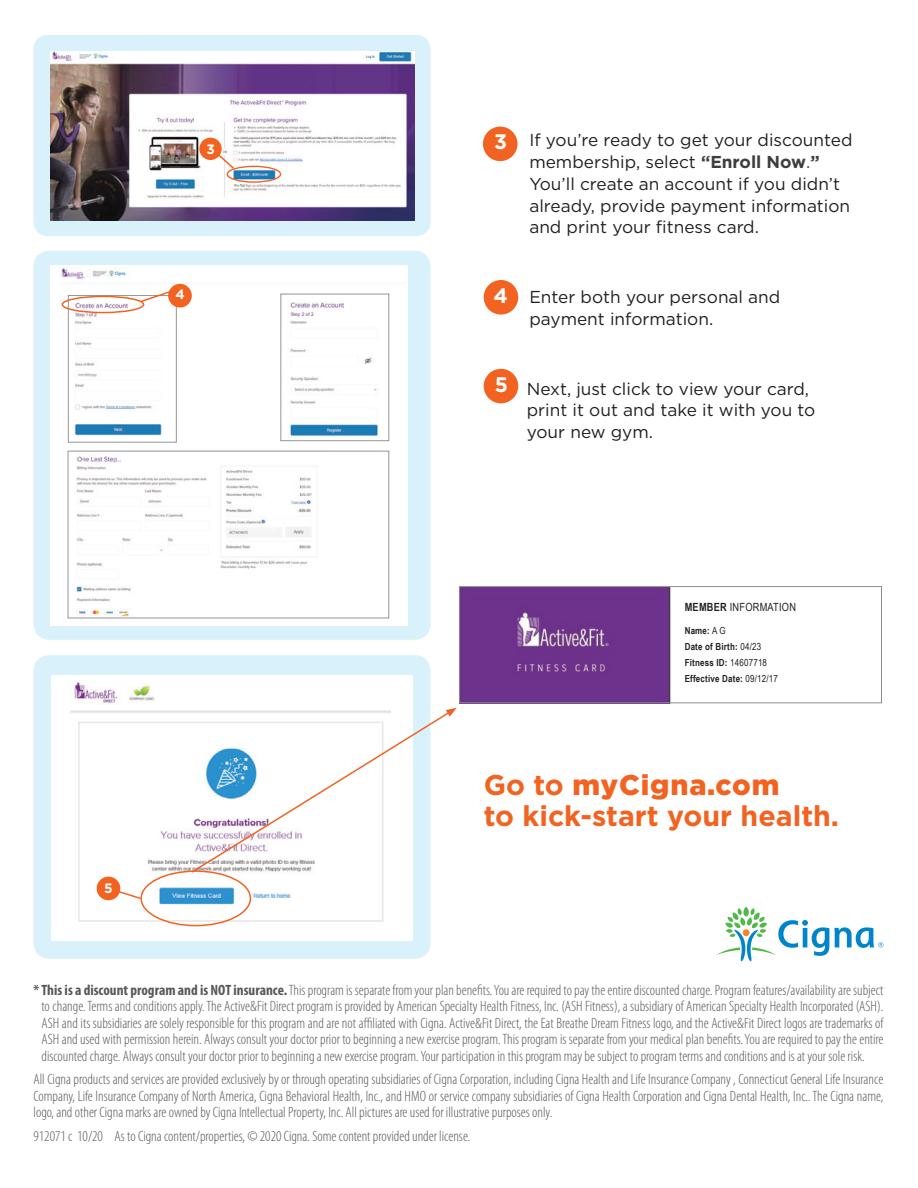
<style>
.page{position:relative;width:918px;height:1188px;background:#fff}
.page>*{position:absolute;margin:0;border:0;box-sizing:border-box;transform-origin:0 0}
.t1{font:700 28.5px/31.5px "Gotham";color:#f26221}
.t2{font:700 21px "Gotham";color:#fff}
.t3{font:17.25px/21.8px "Gotham";color:#231f20}
.Legal_copy_Cat{font:300 condensed 15px/16.5px "Myriad Pro";color:#57585a;text-align:justify}
.t4{font:700 13.5px "Gotham";color:#fff}
.t5{font:11.25px "Arial Narrow";letter-spacing:.02em;color:#231f20}
.t6{font:700 9.75px "Arial Narrow";letter-spacing:.02em;color:#231f20}
.s1{font-weight:700;color:#3e3e3f}
.s2{color:#3e3e3f}
.s3{font-weight:700}
.s4{font-weight:400}
.s5{font-weight:900}
</style>
<div class="page">
<svg style="left:717px;top:907px;width:166px;height:54px"></svg>
<div style="left:33px;top:35px;width:398px;height:201px;background:#d8f1fb;border-radius:14px"></div>
<img style="left:50px;top:51px;width:364px;height:169px">
<div style="left:33px;top:251px;width:397px;height:389px;background:#d8f1fb;border-radius:16px"></div>
<div style="left:50px;top:265px;width:358px;height:360px;background:#fff"></div>
<img style="left:61px;top:268px;width:129px;height:21px">
<img style="left:70px;top:298px;width:102px;height:138px">
<div style="left:68px;top:296px;width:108px;height:146px;border:1px solid #939598"></div>
<img style="left:289px;top:302px;width:89px;height:134px">
<div style="left:281px;top:294px;width:108px;height:147px;border:1px solid #939598"></div>
<img style="left:76px;top:456px;width:241px;height:160px">
<div style="left:68px;top:451px;width:321px;height:167px;border:1px solid #939598"></div>
<svg style="left:139px;top:288px;width:32px;height:15px"></svg>
<div style="left:62px;top:296px;width:82px;height:17px;border:2px solid #f26221;border-radius:50%"></div>
<div style="left:168px;top:284px;width:24px;height:24px;background:#f26221;border-radius:50%"></div>
<div style="left:484px;top:280px;width:34px;height:35px;background:#f26221;border-radius:50%"></div>
<div style="left:484px;top:369px;width:34px;height:34px;background:#f26221;border-radius:50%"></div>
<div style="left:227px;top:166px;width:54px;height:17px;border:1px solid #f26221;border-radius:50%"></div>
<img style="left:461px;top:588px;width:209px;height:113px">
<div style="left:459px;top:586px;width:423px;height:117px;border:1px solid #8e8e8f"></div>
<div style="left:483px;top:127px;width:35px;height:34px;background:#f26221;border-radius:50%"></div>
<svg style="left:211px;top:148px;width:25px;height:22px"></svg>
<div style="left:199px;top:138px;width:23px;height:22px;background:#f26221;border-radius:50%"></div>
<div style="left:34px;top:655px;width:396px;height:304px;background:#d8f1fb;border-radius:16px"></div>
<div style="left:51px;top:675px;width:362px;height:265px;background:#fff"></div>
<img style="left:71px;top:682px;width:119px;height:31px">
<img style="left:144px;top:831px;width:147px;height:85px">
<div style="left:78px;top:722px;width:306px;height:200px;border:2px solid #e8e9e7"></div>
<div style="left:140px;top:870px;width:111px;height:56px;border:2px solid #f26221;border-radius:50%"></div>
<svg style="left:112px;top:887px;width:30px;height:13px"></svg>
<div style="left:97px;top:877px;width:23px;height:23px;background:#f26221;border-radius:50%"></div>
<svg style="left:190px;top:708px;width:267px;height:166px"></svg>
<p class="t4" style="left:207px;top:140px;width:10px">3</p>
<p class="t4" style="left:175px;top:286px;width:11px">4</p>
<p class="t4" style="left:104px;top:879px;width:10px">5</p>
<p class="t2" style="left:494px;top:128px;width:15px">3</p>
<p class="t3" style="left:529px;top:129px;width:325px">If you’re ready to get your discounted membership, select <span class="s1">“Enroll Now</span><span class="s2">.</span><span class="s1">” </span>You’ll create an account if you didn’t already, provide payment information and print your fitness card.</p>
<p class="t2" style="left:494px;top:282px;width:16px">4</p>
<p class="t2" style="left:495px;top:371px;width:15px">5</p>
<p class="t3" style="left:529px;top:286px;width:253px">Enter both your personal and payment information.</p>
<p class="t3" style="left:527px;top:377px;width:290px">Next, just click to view your card, print it out and take it with you to your new gym.</p>
<p class="t5" style="left:685px;top:599px;width:113px"><span class="s3">MEMBER</span> INFORMATION</p>
<p class="t6" style="left:685px;top:623px;width:43px">Name: <span class="s4">A G</span></p>
<p class="t6" style="left:685px;top:639px;width:78px">Date of Birth: <span class="s4">04/23</span></p>
<p class="t6" style="left:685px;top:655px;width:84px">Fitness ID: <span class="s4">14607718</span></p>
<p class="t6" style="left:685px;top:671px;width:95px">Effective Date: <span class="s4">09/12/17</span></p>
<p class="t1" style="left:484px;top:769px;width:357px">Go to <span class="s5">myCigna.com<br></span>to kick-start your health.</p>
<p class="Legal_copy_Cat" style="left:41px;top:982px;width:844px;text-indent:-8px"><span class="s3">* This is a discount program and is NOT insurance.</span> This program is separate from your plan benefits. You are required to pay the entire discounted charge. Program features/availability are subject to change. Terms and conditions apply. The Active&amp;Fit Direct program is provided by American Specialty Health Fitness, Inc. (ASH Fitness), a subsidiary of American Specialty Health Incorporated (ASH).<br>ASH and its subsidiaries are solely responsible for this program and are not affiliated with Cigna. Active&amp;Fit Direct, the Eat Breathe Dream Fitness logo, and the Active&amp;Fit Direct logos are trademarks of ASH and used with permission herein. Always consult your doctor prior to beginning a new exercise program. This program is separate from your medical plan benefits. You are required to pay the entire discounted charge. Always consult your doctor prior to beginning a new exercise program. Your participation in this program may be subject to program terms and conditions and is at your sole risk.</p>
<p class="Legal_copy_Cat" style="left:34px;top:1072px;width:851px">All Cigna products and services are provided exclusively by or through operating subsidiaries of Cigna Corporation, including Cigna Health and Life Insurance Company , Connecticut General Life Insurance Company, Life Insurance Company of North America, Cigna Behavioral Health, Inc., and HMO or service company subsidiaries of Cigna Health Corporation and Cigna Dental Health, Inc.. The Cigna name, logo, and other Cigna marks are owned by Cigna Intellectual Property, Inc. All pictures are used for illustrative purposesonly.</p>
<p class="Legal_copy_Cat" style="left:34px;top:1128px;width:438px">912071 c 10/20 As to Cigna content/properties, © 2020 Cigna. Some content provided under license.</p>
</div>
